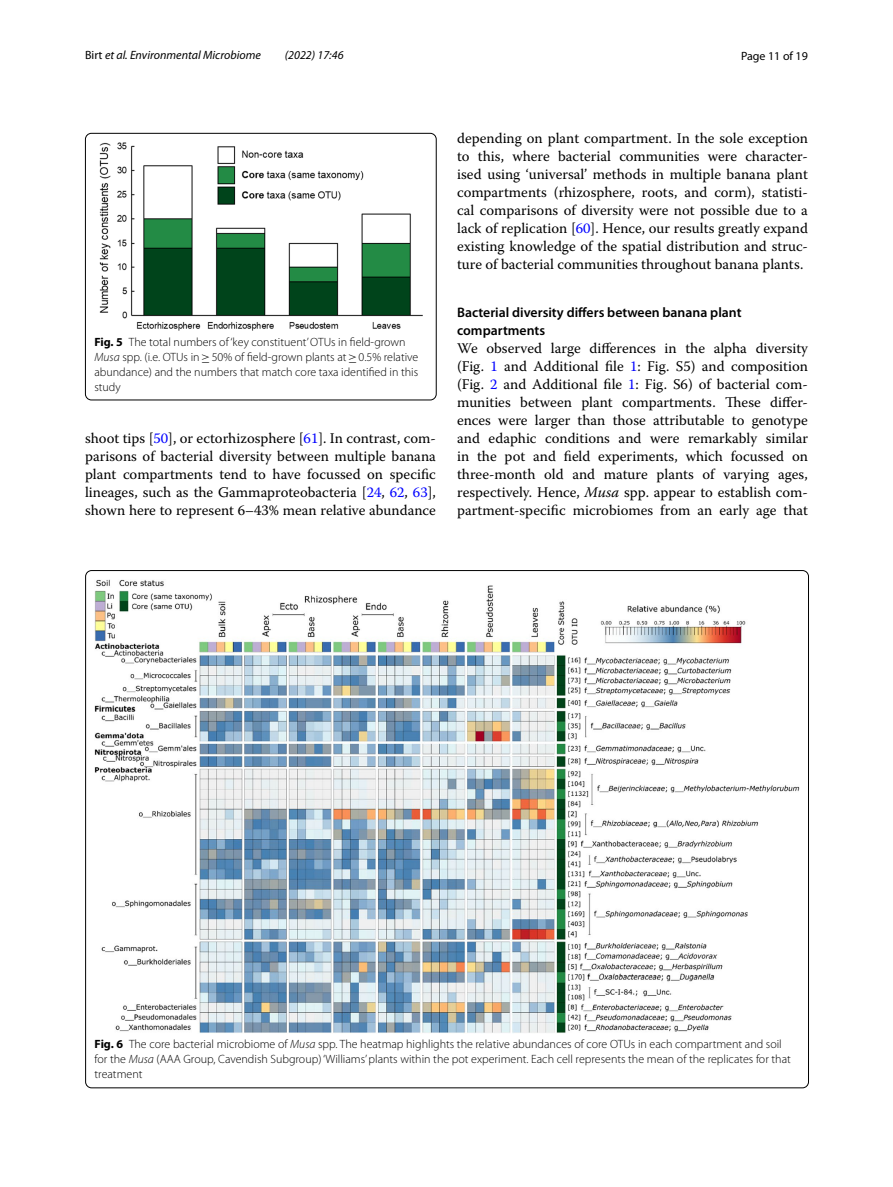
<style>
.page{position:relative;width:893px;height:1187px;background:#fff}
.page>*{position:absolute;margin:0;border:0;box-sizing:border-box;transform-origin:0 0}
.t1{font:14.7px/18px "Warnock Pro";color:#000;text-align:justify}
.t2{font:600 13.8px/18px "Myriad Pro";color:#000}
.t3{font:300 12px/15px "Myriad Pro";color:#000}
.t4{font:italic 12px "Myriad Pro";color:#000}
.t5{font:12px "Myriad Pro";color:#000}
.s1{font-style:normal}
.s2{font-weight:700}
.s3{font-style:italic}
.s4{font-family:"MTSY";font-weight:400}
.s5{color:#00f}
</style>
<div class="page">
<img style="left:99px;top:142px;width:323px;height:188px">
<div style="left:85px;top:133px;width:351px;height:267px;border:1px solid #000;border-radius:6px"></div>
<img style="left:94px;top:579px;width:706px;height:454px">
<p class="t4" style="left:85px;top:48px;width:177px"><span class="s1">Birt</span> et al. Environmental Microbiome</p>
<p class="t4" style="left:285px;top:48px;width:60px">(2022) 17:46</p>
<p class="t5" style="left:741px;top:48px;width:68px">Page 11 of 19</p>
<p class="t3" style="left:94px;top:334px;width:325px"><span class="s2">Fig. 5</span> The total numbers of ‘key constituent’ OTUs in field-grown <span class="s3">Musa</span> spp. (i.e. OTUs in<span class="s4">≥</span>50% of field-grown plants at<span class="s4">≥</span>0.5% relative abundance) and the numbers that match core taxa identified in this study</p>
<p class="t1" style="left:85px;top:429px;width:352px">shoot tips [<span class="s5">50</span>], or ectorhizosphere [<span class="s5">61</span>]. In contrast, com&shy;parisons of bacterial diversity between multiple banana plant compartments tend to have focussed on specific lineages, such as the Gammaproteobacteria [<span class="s5">24</span>, <span class="s5">62</span>, <span class="s5">63</span>], shown here to represent 6–43% mean relative abundance</p>
<p class="t1" style="left:457px;top:128px;width:352px">depending on plant compartment. In the sole exception to this, where bacterial communities were character&shy;ised using ‘universal’ methods in multiple banana plant compartments (rhizosphere, roots, and corm), statisti&shy;cal comparisons of diversity were not possible due to a lack of replication [<span class="s5">60</span>]. Hence, our results greatly expand existing knowledge of the spatial distribution and struc&shy;ture of bacterial communities throughout banana plants.</p>
<p class="t2" style="left:457px;top:303px;width:286px">Bacterial diversity differs between banana plant compartments</p>
<p class="t1" style="left:457px;top:339px;width:352px">We observed large differences in the alpha diversity (Fig. <span class="s5">1</span> and Additional file <span class="s5">1</span>: Fig. S5) and composition (Fig. <span class="s5">2</span> and Additional file <span class="s5">1</span>: Fig. S6) of bacterial com&shy;munities between plant compartments. These differ&shy;ences were larger than those attributable to genotype and edaphic conditions and were remarkably similar in the pot and field experiments, which focussed on three-month old and mature plants of varying ages, respectively. Hence, <span class="s3">Musa</span> spp. appear to establish com&shy;partment-specific microbiomes from an early age that</p>
<p class="t3" style="left:95px;top:1036px;width:698px"><span class="s2">Fig. 6</span> The core bacterial microbiome of <span class="s3">Musa</span> spp. The heatmap highlights the relative abundances of core OTUs in each compartment and soil for the <span class="s3">Musa</span> (AAA Group, Cavendish Subgroup) ‘Williams’ plants within the pot experiment. Each cell represents the mean of the replicates for that treatment</p>
</div>
